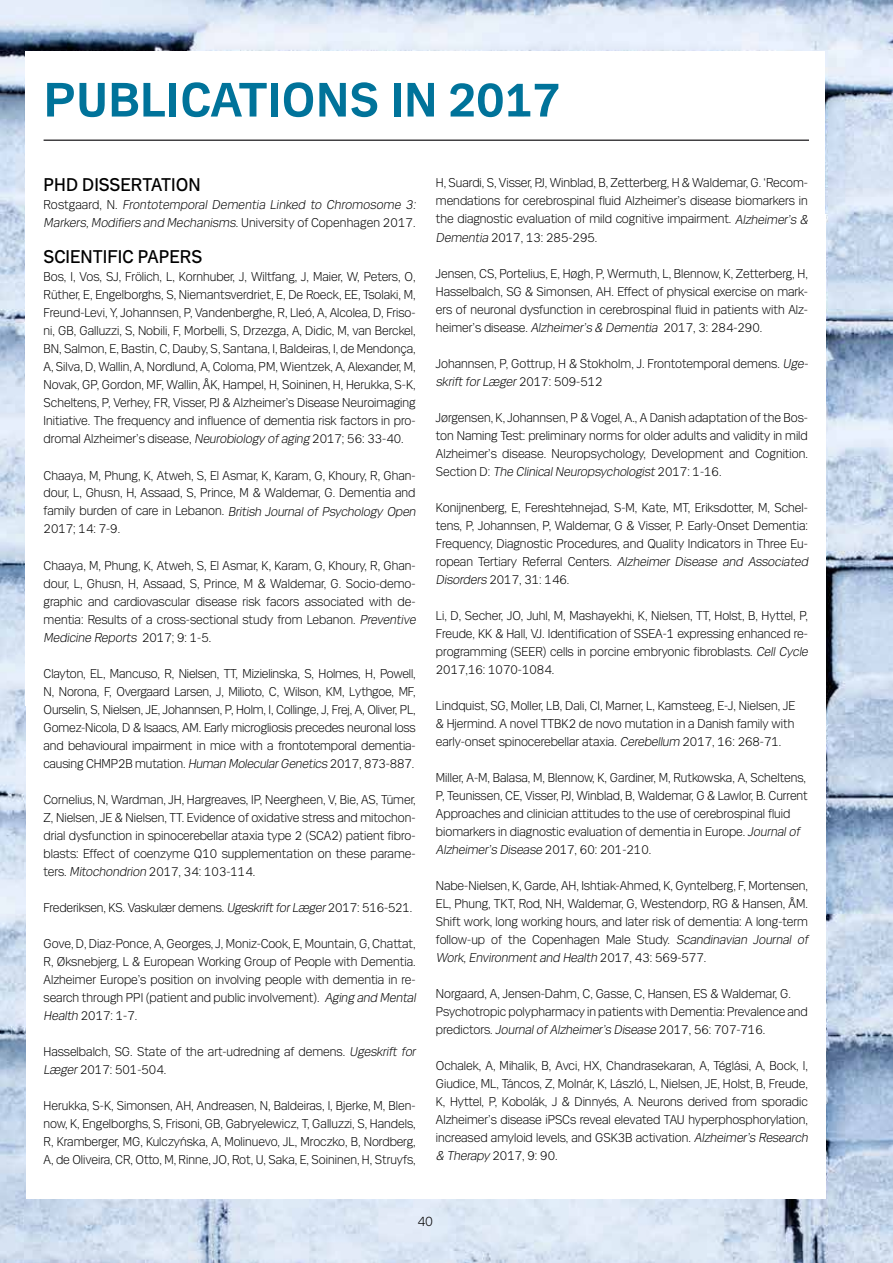
<style>
.page{position:relative;width:893px;height:1263px;background:#fff}
.page>*{position:absolute;margin:0;border:0;box-sizing:border-box;transform-origin:0 0}
.t1{font:700 51px "Mari";color:#00739a}
.t2{font:19.5px "Mari";color:#000}
.t3{font:300 14.25px "Mari";color:#000}
.t4{font:300 13.5px/18px "Mari";color:#000}
.t5{font:italic 300 13.5px/18px "Mari";color:#000}
.s1{font-style:normal}
.s2{font-style:italic}
</style>
<div class="page">
<img style="left:0;top:0;width:893px;height:1263px">
<div style="left:26px;top:215px;width:799px;height:984px;background:#fff"></div>
<div style="left:26px;top:51px;width:799px;height:654px;background:#fff"></div>
<hr style="left:44px;top:139px;width:765px;height:2px;background:#414042">
<h1 class="t1" style="left:44px;top:70px;width:518px">PUBLICATIONS IN 2017</h1>
<h2 class="t2" style="left:44px;top:173px;width:159px">PHD DISSERTATION</h2>
<p class="t5" style="left:44px;top:196px;width:376px"><span class="s1">R o stg a a rd , N .</span> Frontotemporal Dementia Linked to Chromosome 3:<br>Markers,Modifiers and Mechanisms<span class="s1">. U n i ve rs i ty of Co pe n h a ge n 2 0 1 7 .</span></p>
<h2 class="t2" style="left:44px;top:245px;width:160px">SCIENTIFIC PAPERS</h2>
<p class="t4" style="left:44px;top:268px;width:374px;text-align:justify">Bos, I, Vos, SJ, Frölich, L, Kornhuber, J, Wiltfang, J, Maier, W, Peters, O, Rüther, E, Engelborghs, S, Niemantsverdriet, E, De Roeck, EE, Tsolaki, M, Freund-Levi, Y, Johannsen, P, Vandenberghe, R, Lleó, A, Alcolea, D, Friso&shy;ni, GB, Galluzzi, S, Nobili, F, Morbelli, S, Drzezga, A, Didic, M, van Berckel, BN, Salmon, E, Bastin, C, Dauby, S, Santana, I, Baldeiras, I, de Mendonça, A, Silva, D, Wallin, A, Nordlund, A, Coloma, PM, Wientzek, A, Alexander, M, Novak, GP, Gordon, MF, Wallin, ÅK, Hampel, H, Soininen, H, Herukka, S-K, Scheltens, P, Verhey, FR, Visser, PJ &amp; Alzheimer’s Disease Neuroimaging Initiative. The frequency and influence of dementia risk factors in pro&shy;dromal Alzheimer’s disease, <span class="s2">Neurobiology ofaging</span> 2017; 56: 33-40.</p>
<p class="t4" style="left:44px;top:466px;width:376px">Chaaya, M, Phung, K, Atweh, S, El Asmar, K, Karam, G, Khoury, R, Ghan&shy;dour, L, Ghusn, H, Assaad, S, Prince, M &amp; Waldemar, G. Dementia and fa m i l y b u rd e n o f ca re i n Le b a n o n . <span class="s2">British Journal of Psychology Open </span>2017; 14: 7-9.</p>
<p class="t4" style="left:44px;top:556px;width:376px">Chaaya, M, Phung, K, Atweh, S, El Asmar, K, Karam, G, Khoury, R, Ghan&shy;dour, L, Ghusn, H, Assaad, S, Prince, M &amp; Waldemar, G. Socio-demo&shy;graphic and cardiovascular disease risk facors associated with de&shy;mentia: Results of a cross-sectional study from Lebanon. <span class="s2">Preventive Medicine Reports</span> 2 0 1 7 ; 9 : 1 - 5 .</p>
<p class="t4" style="left:44px;top:664px;width:374px;text-align:justify">Clayton, EL, Mancuso, R, Nielsen, TT, Mizielinska, S, Holmes, H, Powell, N, Norona, F, Overgaard Larsen, J, Milioto, C, Wilson, KM, Lythgoe, MF, Ourselin, S, Nielsen, JE, Johannsen, P, Holm, I, Collinge, J, Frej, A, Oliver, PL, Gomez-Nicola, D &amp; Isaacs, AM. Early microgliosis precedes neuronal loss and behavioural impairment in mice with a frontotemporal dementia&shy;causing CHMP2B mutation. <span class="s2">Human MolecularGenetics</span> 2017, 873-887.</p>
<p class="t4" style="left:44px;top:790px;width:374px;text-align:justify">Cornelius, N, Wardman, JH, Hargreaves, IP, Neergheen, V, Bie, AS, Tümer, Z, Nielsen, JE &amp; Nielsen, TT. Evidence of oxidative stress and mitochon&shy;drial dysfunction in spinocerebellar ataxia type 2 (SCA2) patient fibro&shy;blasts: Effect of coenzyme Q10 supplementation on these parame&shy;ters. <span class="s2">Mitochondrion</span> 2017, 34: 103-114.</p>
<p class="t4" style="left:44px;top:898px;width:370px">Frederiksen, KS. Vaskulær demens. <span class="s2">UgeskriftforLæger</span>2017: 516-521.</p>
<p class="t4" style="left:44px;top:934px;width:376px">Gove, D, Diaz-Ponce, A, Georges, J, Moniz-Cook, E, Mountain, G, Chattat, R, Øksnebjerg, L &amp; European Working Group of People with Dementia.<br>Alzheimer Europe’s position on involving people with dementia in re&shy;search through PPI (patient and public involvement). <span class="s2">Aging and Mental Health</span> 2017: 1-7.</p>
<p class="t4" style="left:44px;top:1042px;width:376px">Hasselbalch, SG. State of the art-udredning af demens. <span class="s2">Ugeskrift for<br>Læger</span>2017: 501-504.</p>
<p class="t4" style="left:44px;top:1096px;width:374px;text-align:justify">Herukka, S-K, Simonsen, AH, Andreasen, N, Baldeiras, I, Bjerke, M, Blen&shy;now, K, Engelborghs, S, Frisoni, GB, Gabryelewicz, T, Galluzzi, S, Handels, R, Kramberger, MG, Kulczyńska, A, Molinuevo, JL, Mroczko, B, Nordberg, A, de Oliveira, CR, Otto, M, Rinne, JO, Rot, U, Saka, E, Soininen, H, Struyfs,</p>
<p class="t4" style="left:436px;top:174px;width:376px">H, Suardi, S, Visser, PJ, Winblad, B, Zetterberg, H &amp; Waldemar, G. ‘Recom&shy;mendations for cerebrospinal fluid Alzheimer’s disease biomarkers in the diagnostic evaluation of mild cognitive impairment. <span class="s2">Alzheimer’s &amp; Dementia</span> 2017, 13: 285-295.</p>
<p class="t4" style="left:436px;top:264px;width:374px;text-align:justify">Jensen, CS, Portelius, E, Høgh, P, Wermuth, L, Blennow, K, Zetterberg, H, Hasselbalch, SG &amp; Simonsen, AH. Effect of physical exercise on mark&shy;ers of neuronal dysfunction in cerebrospinal fluid in patients with Alz&shy;heimer’s disease. <span class="s2">Alzheimer’s &amp; Dementia</span> 2017, 3: 284-290.</p>
<p class="t4" style="left:436px;top:354px;width:373px">Johannsen, P, Gottrup, H &amp; Stokholm, J. Frontotemporal demens. <span class="s2">Uge&shy;skrift forLæger</span>2 0 1 7 : 5 0 9 - 5 1 2</p>
<p class="t4" style="left:436px;top:408px;width:374px;text-align:justify">Jørgensen, K, Johannsen, P &amp; Vogel, A., A Danish adaptation of the Bos&shy;ton Naming Test: preliminary norms for older adults and validity in mild Alzheimer’s disease. Neuropsychology, Development and Cognition.<br>S e ct i o n D : <span class="s2">The ClinicalNeuropsychologist</span> 2 0 1 7 : 1 - 1 6 .</p>
<p class="t4" style="left:436px;top:498px;width:376px">Konijnenberg, E, Fereshtehnejad, S-M, Kate, MT, Eriksdotter, M, Schel&shy;tens, P, Johannsen, P, Waldemar, G &amp; Visser, P. Early-Onset Dementia:<br>Frequency, Diagnostic Procedures, and Quality Indicators in Three Eu&shy;ropean Tertiary Referral Centers. <span class="s2">Alzheimer Disease and Associated Disorders</span> 2017, 31: 146.</p>
<p class="t4" style="left:436px;top:606px;width:376px">Li, D, Secher, JO, Juhl, M, Mashayekhi, K, Nielsen, TT, Holst, B, Hyttel, P, Freude, KK &amp; Hall, VJ. Identification of SSEA-1 expressing enhanced re&shy;programming (SEER) cells in porcine embryonic fibroblasts. <span class="s2">Cell Cycle </span>2017,16: 1070-1084.</p>
<p class="t4" style="left:436px;top:696px;width:361px;text-align:justify">Lindquist, SG, Moller, LB, Dali, CI, Marner, L, Kamsteeg, E-J, Nielsen, JE &amp; Hjermind. A novel TTBK2 de novo mutation in a Danish family with early-onset spinocerebellar ataxia. <span class="s2">Cerebellum</span> 2017, 16: 268-71.</p>
<p class="t4" style="left:436px;top:768px;width:373px">Miller, A-M, Balasa, M, Blennow, K, Gardiner, M, Rutkowska, A, Scheltens, P, Teunissen, CE, Visser, PJ, Winblad, B, Waldemar, G &amp; Lawlor, B. Current Approaches and clinician attitudes to the use of cerebrospinal fluid biomarkers in diagnostic evaluation of dementia in Europe. <span class="s2">Journalof Alzheimer’s Disease</span> 2 0 1 7 , 6 0 : 2 0 1 - 2 1 0 .</p>
<p class="t4" style="left:436px;top:876px;width:376px">Nabe-Nielsen, K, Garde, AH, Ishtiak-Ahmed, K, Gyntelberg, F, Mortensen, EL, Phung, TKT, Rod, NH, Waldemar, G, Westendorp, RG &amp; Hansen, ÅM.<br>Shift work, long working hours, and later risk of dementia: A long-term follow-up of the Copenhagen Male Study. <span class="s2">Scandinavian Journal of Work,Environment and Health</span> 2 0 1 7 , 4 3 : 5 6 9 - 5 7 7 .</p>
<p class="t4" style="left:436px;top:984px;width:374px">Norgaard, A, Jensen-Dahm, C, Gasse, C, Hansen, ES &amp; Waldemar, G.<br>Psychotropic polypharmacy in patients with Dementia: Prevalence and predictors. <span class="s2">JournalofAlzheimer’s Disease</span> 2017, 56: 707-716.</p>
<p class="t4" style="left:436px;top:1056px;width:376px">Ochalek, A, Mihalik, B, Avci, HX, Chandrasekaran, A, Téglási, A, Bock, I, Giudice, ML, Táncos, Z, Molnár, K, László, L, Nielsen, JE, Holst, B, Freude, K, Hyttel, P, Kobolák, J &amp; Dinnyés, A. Neurons derived from sporadic Alzheimer’s disease iPSCs reveal elevated TAU hyperphosphorylation, increased amyloid levels, and GSK3B activation. <span class="s2">Alzheimer’s Research &amp; Therapy</span> 2017, 9: 90.</p>
<p class="t3" style="left:417px;top:1212px;width:17px">40</p>
</div>
